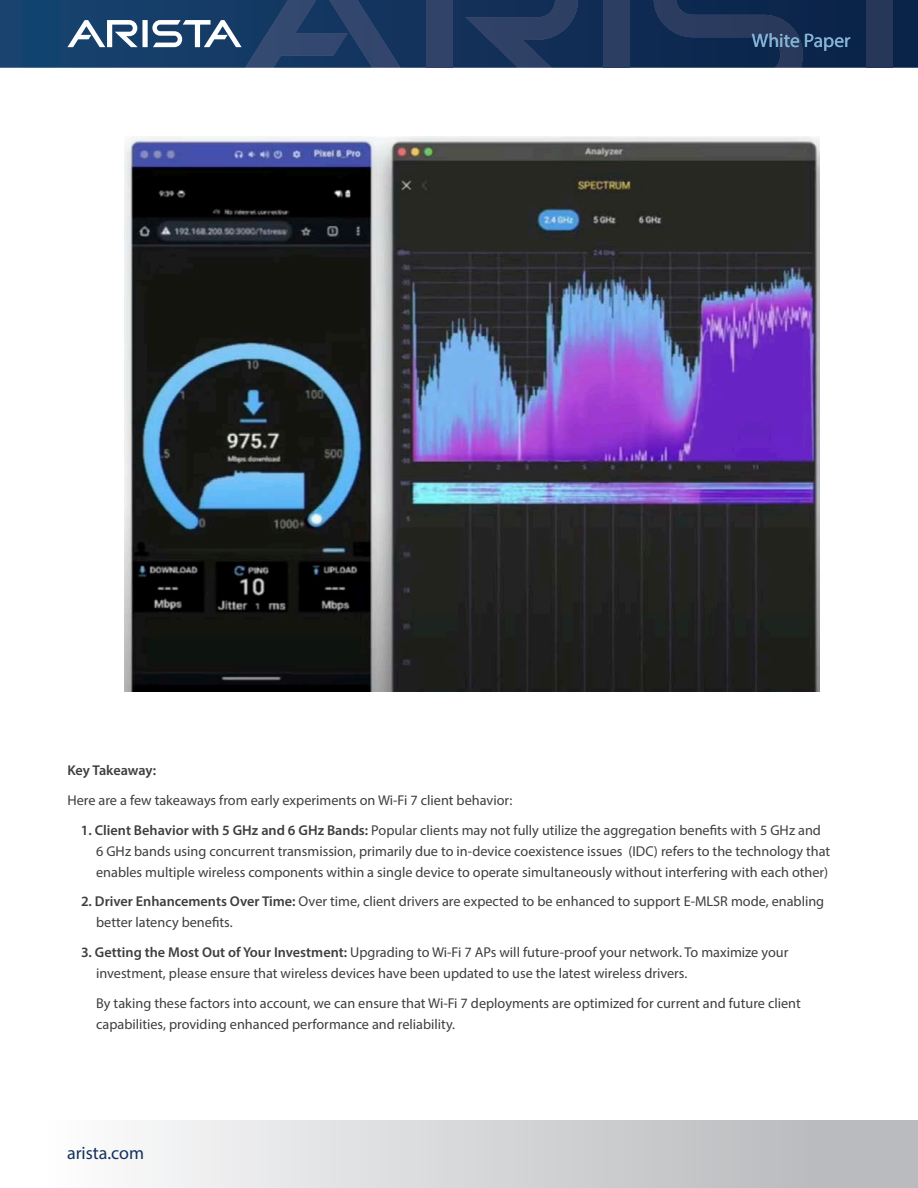
<style>
.page{position:relative;width:918px;height:1188px;background:#fff}
.page>*{position:absolute;margin:0;border:0;box-sizing:border-box;transform-origin:0 0}
.t1{font:19.5px "Myriad Pro";color:#85b4d6}
.t2{font:18px "Myriad Pro";color:#14315b}
.Main_body_text{font:14.25px/21px "Myriad Pro";color:#3e3e3f}
.Main_body_text-2{font:600 14.25px "Myriad Pro";letter-spacing:-.005em;color:#3e3e3f}
.s1{font-weight:600}
</style>
<div class="page">
<svg style="left:0;top:0;width:918px;height:68px;background:#103059"></svg>
<div style="left:426px;top:0;width:26px;height:68px;background:#314369"></div>
<svg style="left:465px;top:0;width:113px;height:68px;background:#20375e"></svg>
<svg style="left:67px;top:0;width:333px;height:68px;background:#2f4e75"></svg>
<div style="left:604px;top:0;width:26px;height:68px;background:#2d3e63"></div>
<svg style="left:654px;top:0;width:149px;height:68px;background:#182f55"></svg>
<div style="left:867px;top:0;width:26px;height:68px;background:#273759"></div>
<div style="left:0;top:1120px;width:918px;height:68px;background:linear-gradient(to right,#fff,#b3b4b7)"></div>
<img style="left:124px;top:136px;width:696px;height:555px">
<h1 class="t1" style="left:752px;top:29px;width:100px">White Paper</h1>
<p class="Main_body_text-2" style="left:68px;top:761px;width:90px">Key Takeaway:</p>
<p class="Main_body_text" style="left:68px;top:789px;width:446px">Here are a few takeaways from early experiments on Wi-Fi 7 client behavior:</p>
<p class="Main_body_text" style="left:96px;top:819px;width:736px;text-indent:-15px"><span class="s1">1. Client Behavior with 5 GHz and 6 GHz Bands:</span> Popular clients may not fully utilize the aggregation benefits with 5 GHz and<br>6 GHz bands using concurrent transmission, primarily due to in-device coexistence issues (IDC) refers to the technology that enables multiple wireless components within a single device to operate simultaneously without interfering with each other)</p>
<p class="Main_body_text" style="left:96px;top:891px;width:730px;text-indent:-15px"><span class="s1">2. Driver Enhancements Over Time:</span> Over time, client drivers are expected to be enhanced to support E-MLSR mode, enabling better latency benefits.</p>
<p class="Main_body_text" style="left:96px;top:941px;width:694px;text-indent:-15px"><span class="s1">3. Getting the Most Out of Your Investment:</span> Upgrading to Wi-Fi 7 APs will future-proof your network. To maximize your investment, please ensure that wireless devices have been updated to use the latest wireless drivers.</p>
<p class="Main_body_text" style="left:96px;top:992px;width:706px">By taking these factors into account, we can ensure that Wi-Fi 7 deployments are optimized for current and future client capabilities, providing enhanced performance and reliability.</p>
<p class="t2" style="left:67px;top:1142px;width:79px">arista.com</p>
</div>
